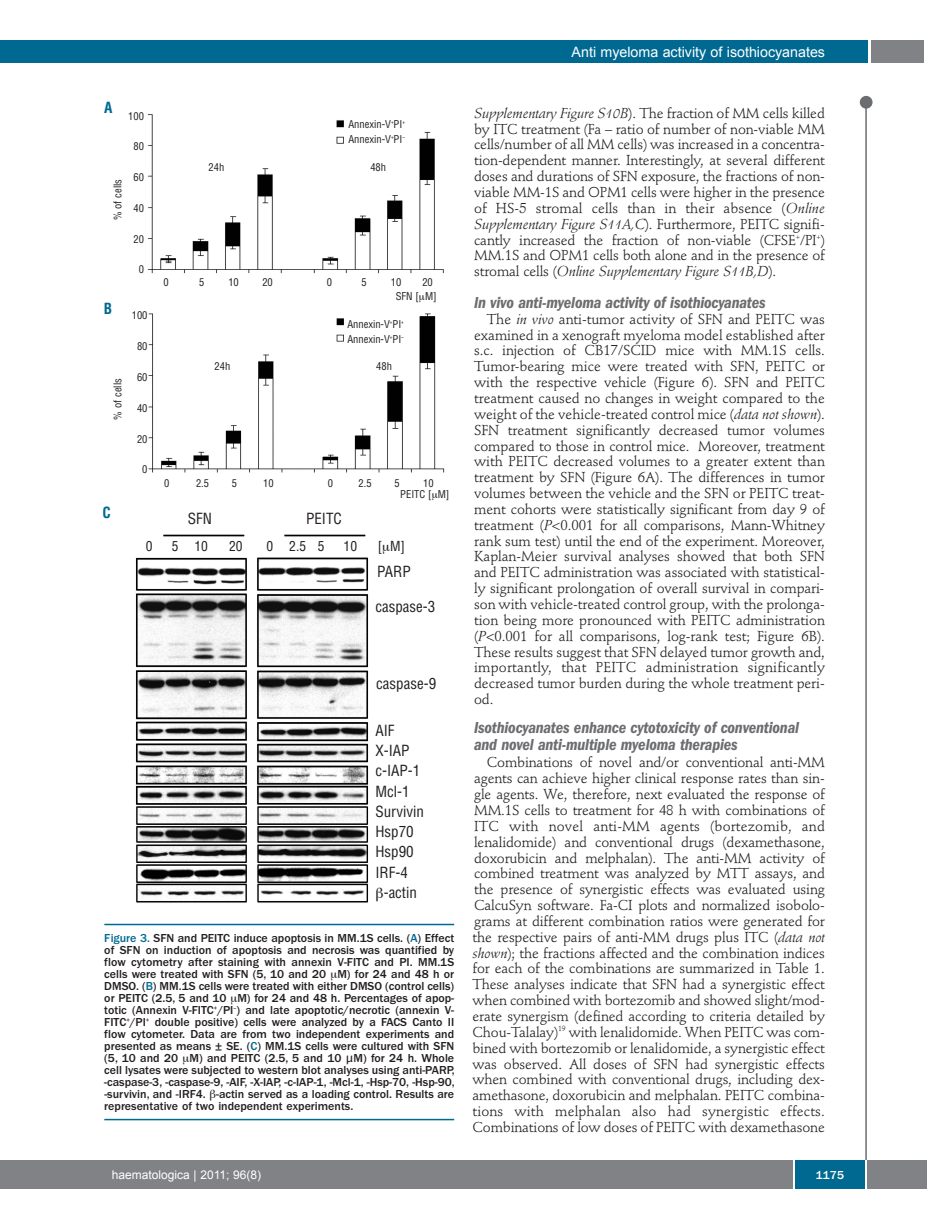
<style>
.page{position:relative;width:927px;height:1225px;background:#fff}
.page>*{position:absolute;margin:0;border:0;box-sizing:border-box;transform-origin:0 0}
.t1{font:italic 600 condensed 16.5px/16.5px "Franklin Gothic";letter-spacing:-.01em;color:#6c6d70}
.t2{font:condensed 15px "Helvetica";color:#231f20}
.t3{font:700 condensed 15px "Helvetica";color:#006991}
.t4{font:14.25px/15.9px "Stempel Schneidler";letter-spacing:-.01em;color:#231f20;text-align:justify}
.t5{font:14.25px "Arial";color:#fff}
.t6{font:condensed 13.5px "Helvetica";color:#231f20}
.t7{font:500 12px/12px "Franklin Gothic";color:#231f20;text-align:justify}
.t8{font:12px "Arial";color:#fff}
.t9{font:500 12px "Franklin Gothic";color:#fff}
.t10{font:condensed 10.5px/15px "Helvetica";color:#231f20}
.s1{color:#006991}
.s2{font-family:"Lucida Grande";font-weight:400}
.s3{font-style:italic}
</style>
<div class="page">
<div style="left:860px;top:96px;width:12px;height:13px;background:#6c6d70;border-radius:50%"></div>
<hr style="left:865px;top:98px;width:2px;height:1062px;background:#6c6d70">
<div style="left:871px;top:40px;width:52px;height:22px;background:#808285"></div>
<div style="left:18px;top:40px;width:849px;height:22px;background:#006991"></div>
<div style="left:17px;top:1160px;width:910px;height:28px;background:#808285"></div>
<div style="left:795px;top:1160px;width:70px;height:28px;background:#006991"></div>
<hr style="left:793px;top:1160px;width:2px;height:28px;background:#fff">
<hr style="left:865px;top:1160px;width:2px;height:28px;background:#fff">
<div style="left:0;top:40px;width:19px;height:22px;background:#006991"></div>
<div style="left:0;top:1160px;width:18px;height:28px;background:#808285"></div>
<img style="left:135px;top:114px;width:310px;height:789px">
<hr style="left:104px;top:923px;width:350px;height:2px;background:#006991">
<hr style="left:104px;top:1118px;width:350px;height:2px;background:#006991">
<svg style="left:383px;top:545px;width:7px;height:9px"></svg>
<svg style="left:420px;top:295px;width:5px;height:7px"></svg>
<svg style="left:432px;top:493px;width:6px;height:7px"></svg>
<svg style="left:376px;top:887px;width:7px;height:14px"></svg>
<p class="t3" style="left:104px;top:99px;width:10px">A</p>
<p class="t10" style="left:128px;top:108px;width:17px">100</p>
<p class="t10" style="left:134px;top:139px;width:12px">80</p>
<p class="t10" style="left:134px;top:170px;width:12px">60</p>
<p class="t10" style="left:134px;top:201px;width:12px">40</p>
<p class="t10" style="left:134px;top:231px;width:12px">20</p>
<p class="t10" style="left:139px;top:262px;width:7px">0</p>
<p class="t10" style="left:110px;top:220px;width:43px;rotate:-90deg">% of cells</p>
<p class="t3" style="left:104px;top:300px;width:10px">B</p>
<p class="t10" style="left:110px;top:420px;width:43px;rotate:-90deg">% of cells</p>
<p class="t10" style="left:132px;top:308px;width:17px">100</p>
<p class="t10" style="left:137px;top:339px;width:12px">80</p>
<p class="t10" style="left:137px;top:370px;width:12px">60</p>
<p class="t10" style="left:137px;top:400px;width:12px">40</p>
<p class="t10" style="left:137px;top:431px;width:12px">20</p>
<p class="t10" style="left:142px;top:462px;width:7px">0</p>
<p class="t3" style="left:102px;top:504px;width:10px">C</p>
<p class="t10" style="left:348px;top:117px;width:58px">Annexin-V<sup>+</sup>PI<sup>+<br></sup>Annexin-V<sup>+</sup>PI<sup>–</sup></p>
<p class="t10" style="left:209px;top:160px;width:17px">24h</p>
<p class="t10" style="left:370px;top:160px;width:17px">48h</p>
<p class="t10" style="left:163px;top:274px;width:7px">0</p>
<p class="t10" style="left:199px;top:274px;width:7px">5</p>
<p class="t10" style="left:228px;top:274px;width:12px">10</p>
<p class="t10" style="left:262px;top:274px;width:12px">20</p>
<p class="t10" style="left:327px;top:274px;width:7px">0</p>
<p class="t10" style="left:362px;top:274px;width:7px">5</p>
<p class="t10" style="left:391px;top:274px;width:12px">10</p>
<p class="t10" style="left:422px;top:274px;width:12px">20</p>
<p class="t10" style="left:396px;top:288px;width:42px">SFN [ M]</p>
<p class="t10" style="left:347px;top:316px;width:58px">Annexin-V<sup>+</sup>PI<sup>+<br></sup>Annexin-V<sup>+</sup>PI<sup>–</sup></p>
<p class="t10" style="left:215px;top:359px;width:17px">24h</p>
<p class="t10" style="left:376px;top:359px;width:17px">48h</p>
<p class="t10" style="left:164px;top:476px;width:7px">0</p>
<p class="t10" style="left:196px;top:476px;width:15px">2.5</p>
<p class="t10" style="left:232px;top:476px;width:7px">5</p>
<p class="t10" style="left:263px;top:476px;width:12px">10</p>
<p class="t10" style="left:328px;top:476px;width:7px">0</p>
<p class="t10" style="left:358px;top:476px;width:15px">2.5</p>
<p class="t10" style="left:394px;top:476px;width:7px">5</p>
<p class="t10" style="left:423px;top:476px;width:12px">10</p>
<p class="t2" style="left:188px;top:510px;width:26px">SFN</p>
<p class="t2" style="left:306px;top:510px;width:37px">PEITC</p>
<p class="t10" style="left:400px;top:487px;width:51px">PEITC [ M]</p>
<p class="t6" style="left:146px;top:539px;width:8px">0</p>
<p class="t6" style="left:172px;top:539px;width:38px">5 10</p>
<p class="t6" style="left:229px;top:539px;width:15px">20</p>
<p class="t6" style="left:267px;top:539px;width:59px">0 2.5 5</p>
<p class="t6" style="left:344px;top:539px;width:15px">10</p>
<p class="t6" style="left:378px;top:539px;width:29px">[ M]</p>
<p class="t2" style="left:377px;top:563px;width:35px">PARP</p>
<p class="t2" style="left:375px;top:598px;width:61px">caspase-3</p>
<p class="t2" style="left:376px;top:675px;width:61px">caspase-9</p>
<p class="t2" style="left:375px;top:722px;width:21px">AIF</p>
<p class="t2" style="left:375px;top:742px;width:36px">X-IAP</p>
<p class="t2" style="left:375px;top:762px;width:46px">c-IAP-1</p>
<p class="t2" style="left:375px;top:782px;width:36px">Mcl-1</p>
<p class="t2" style="left:375px;top:803px;width:50px">Survivin</p>
<p class="t2" style="left:375px;top:823px;width:40px">Hsp70</p>
<p class="t2" style="left:375px;top:843px;width:40px">Hsp90</p>
<p class="t2" style="left:375px;top:863px;width:34px">IRF-4</p>
<p class="t2" style="left:384px;top:884px;width:35px">-actin</p>
<p class="t7" style="left:104px;top:933px;width:352px"><span class="s1">Figure 3.</span> SFN and PEITC induce apoptosis in MM.1S cells. (<span class="s1">A</span>) Effect of SFN on induction of apoptosis and necrosis was quantified by flow cytometry after staining with annexin V-FITC and PI. MM.1S cells were treated with SFN (5, 10 and 20 M) for 24 and 48 h or DMSO. (<span class="s1">B</span>) MM.1S cells were treated with either DMSO (control cells) or PEITC (2.5, 5 and 10 M) for 24 and 48 h. Percentages of apop&shy;totic (Annexin V-FITC<sup>+</sup>/PI<sup>–</sup>) and late apoptotic/necrotic (annexin V-FITC<sup>+</sup>/PI<sup>+</sup> double positive) cells were analyzed by a FACS Canto II flow cytometer. Data are from two independent experiments and presented as means ± SE. (<span class="s1">C</span>) MM.1S cells were cultured with SFN (5, 10 and 20 M) and PEITC (2.5, 5 and 10 <span class="s2">μ</span>M) for 24 h. Whole cell lysates were subjected to western blot analyses using anti-PARP, -caspase-3, -caspase-9, -AIF, -X-IAP, -c-IAP-1, -Mcl-1, -Hsp-70, -Hsp-90, -survivin, and -IRF4. -actin served as a loading control. Results are representative of two independent experiments.</p>
<p class="t5" style="left:572px;top:44px;width:255px">Anti myeloma activity of isothiocyanates</p>
<p class="t4" style="left:474px;top:106px;width:352px"><span class="s3">Supplementary Figure S10B</span>). The fraction of MM cells killed by ITC treatment (Fa – ratio of number of non-viable MM cells/number of all MM cells) was increased in a concentra&shy;tion-dependent manner. Interestingly, at several different doses and durations of SFN exposure, the fractions of non&shy;viable MM-1S and OPM1 cells were higher in the presence of HS-5 stromal cells than in their absence (<span class="s3">Online Supplementary Figure S11A,C</span>). Furthermore, PEITC signifi&shy;cantly increased the fraction of non-viable (CFSE<sup>+</sup>/PI<sup>+</sup>)<br>MM.1S and OPM1 cells both alone and in the presence of stromal cells (<span class="s3">Online Supplementary Figure S11B,D</span>).</p>
<p class="t1" style="left:474px;top:295px;width:293px">In vivo anti-myeloma activity of isothiocyanates</p>
<p class="t4" style="left:474px;top:312px;width:352px;text-indent:13px">The <span class="s3">in vivo</span> anti-tumor activity of SFN and PEITC was examined in a xenograft myeloma model established after s.c. injection of CB17/SCID mice with MM.1S cells.<br>Tumor-bearing mice were treated with SFN, PEITC or with the respective vehicle (Figure 6). SFN and PEITC treatment caused no changes in weight compared to the weight of the vehicle-treated control mice (<span class="s3">data not shown</span>).<br>SFN treatment significantly decreased tumor volumes compared to those in control mice. Moreover, treatment with PEITC decreased volumes to a greater extent than treatment by SFN (Figure 6A). The differences in tumor volumes between the vehicle and the SFN or PEITC treat&shy;ment cohorts were statistically significant from day 9 of treatment (<span class="s3">P</span>&lt;0.001 for all comparisons, Mann-Whitney rank sum test) until the end of the experiment. Moreover, Kaplan-Meier survival analyses showed that both SFN and PEITC administration was associated with statistical&shy;ly significant prolongation of overall survival in compari&shy;son with vehicle-treated control group, with the prolonga&shy;tion being more pronounced with PEITC administration (<span class="s3">P</span>&lt;0.001 for all comparisons, log-rank test; Figure 6B).<br>These results suggest that SFN delayed tumor growth and, importantly, that PEITC administration significantly decreased tumor burden during the whole treatment peri&shy;od.</p>
<p class="t1" style="left:474px;top:720px;width:326px">Isothiocyanates enhance cytotoxicity of conventional and novel anti-multiple myeloma therapies</p>
<p class="t4" style="left:472px;top:756px;width:354px;text-indent:14px">Combinations of novel and/or conventional anti-MM agents can achieve higher clinical response rates than sin&shy;gle agents. We, therefore, next evaluated the response of MM.1S cells to treatment for 48 h with combinations of ITC with novel anti-MM agents (bortezomib, and lenalidomide) and conventional drugs (dexamethasone, doxorubicin and melphalan). The anti-MM activity of combined treatment was analyzed by MTT assays, and the presence of synergistic effects was evaluated using CalcuSyn software. Fa-CI plots and normalized isobolo&shy;grams at different combination ratios were generated for the respective pairs of anti-MM drugs plus ITC (<span class="s3">data not shown</span>); the fractions affected and the combination indices for each of the combinations are summarized in Table 1.<br>These analyses indicate that SFN had a synergistic effect when combined with bortezomib and showed slight/mod&shy;erate synergism (defined according to criteria detailed by Chou-Talalay)<sup>19</sup> with lenalidomide. When PEITC was com&shy;bined with bortezomib or lenalidomide, a synergistic effect was observed. All doses of SFN had synergistic effects when combined with conventional drugs, including dex&shy;amethasone, doxorubicin and melphalan. PEITC combina&shy;tions with melphalan also had synergistic effects.<br>Combinations of low doses of PEITC with dexamethasone</p>
<p class="t8" style="left:112px;top:1168px;width:151px">haematologica | 2011; 96(8)</p>
<p class="t9" style="left:816px;top:1171px;width:30px">1175</p>
</div>
